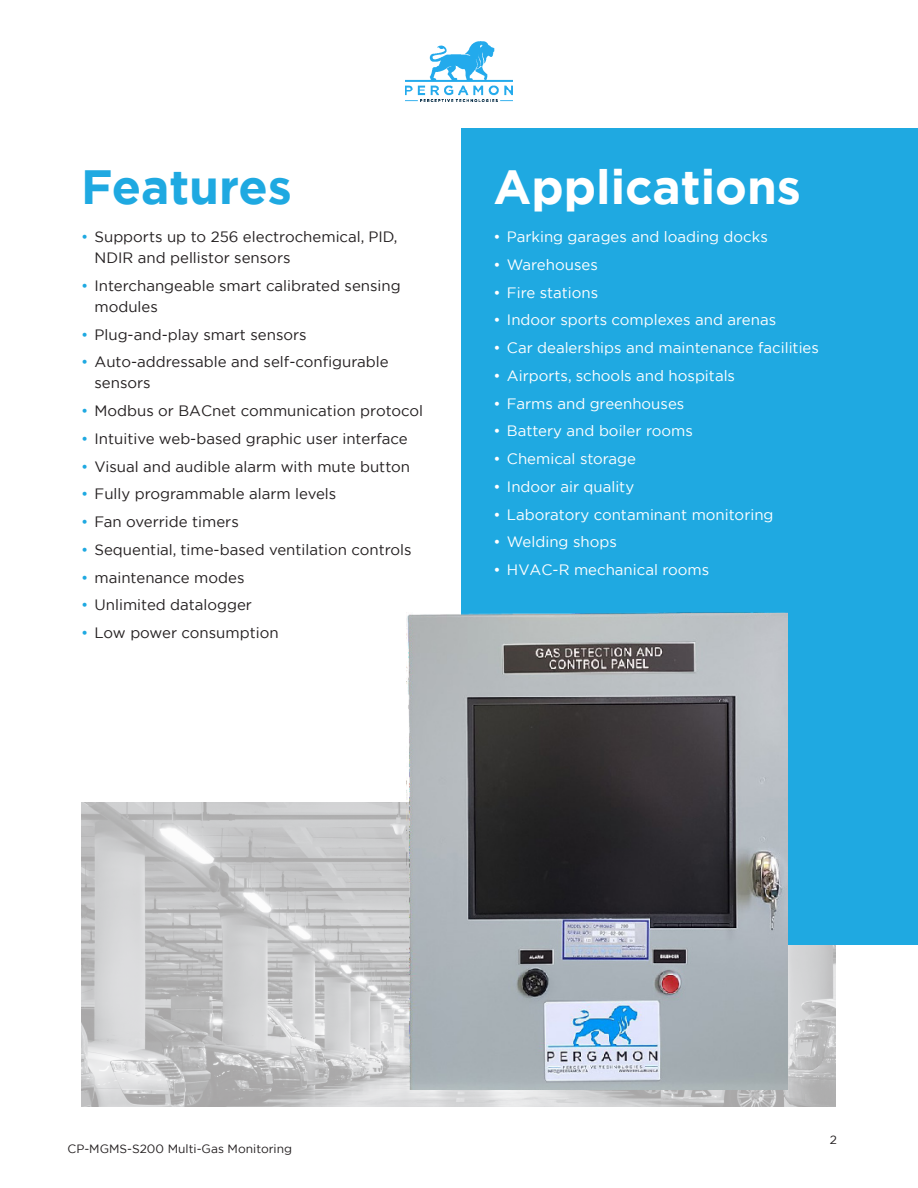
<style>
.page{position:relative;width:918px;height:1188px;background:#fff}
.page>*{position:absolute;margin:0;border:0;box-sizing:border-box;transform-origin:0 0}
.t1{font:700 48px "Gotham";color:#fff}
.t2{font:700 48px "Gotham";color:#1fa9e1}
.t3{font:15px/21px "Gotham";color:#231f20}
.t4{font:15px "Gotham";color:#fff}
.t5{font:12px "Gotham";color:#231f20}
.s1{color:#1fa9e1}
</style>
<div class="page">
<img style="left:405px;top:42px;width:108px;height:60px">
<img style="left:81px;top:802px;width:755px;height:305px">
<div style="left:462px;top:128px;width:456px;height:817px;background:#1fa9e1"></div>
<img style="left:406px;top:612px;width:382px;height:478px">
<h1 class="t2" style="left:81px;top:155px;width:213px">Features</h1>
<p class="t3" style="left:94px;top:226px;width:305px;text-indent:-14px"><span class="s1">•</span> Supports up to 256 electrochemical, PID,<br>NDIR and pellistor sensors</p>
<p class="t3" style="left:94px;top:275px;width:308px;text-indent:-14px"><span class="s1">•</span> Interchangeable smart calibrated sensing modules</p>
<p class="t3" style="left:81px;top:324px;width:227px"><span class="s1">•</span> Plug-and-play smart sensors</p>
<p class="t3" style="left:94px;top:351px;width:296px;text-indent:-14px"><span class="s1">•</span> Auto-addressable and self-configurable sensors</p>
<p class="t3" style="left:81px;top:400px;width:344px"><span class="s1">•</span> Modbus or BACnet communication protocol</p>
<p class="t3" style="left:81px;top:428px;width:328px"><span class="s1">•</span> Intuitive web-based graphic user interface</p>
<p class="t3" style="left:81px;top:456px;width:331px"><span class="s1">•</span> Visual and audible alarm with mute button</p>
<p class="t3" style="left:81px;top:483px;width:257px"><span class="s1">•</span> Fully programmable alarm levels</p>
<p class="t3" style="left:81px;top:511px;width:159px"><span class="s1">•</span> Fan override timers</p>
<p class="t3" style="left:81px;top:539px;width:332px"><span class="s1">•</span> Sequential, time-based ventilation controls</p>
<p class="t3" style="left:81px;top:567px;width:165px"><span class="s1">•</span> maintenance modes</p>
<p class="t3" style="left:81px;top:594px;width:173px"><span class="s1">•</span> Unlimited datalogger</p>
<p class="t3" style="left:81px;top:622px;width:199px"><span class="s1">•</span> Low power consumption</p>
<h1 class="t1" style="left:493px;top:155px;width:309px">Applications</h1>
<p class="t4" style="left:493px;top:227px;width:276px">• Parking garages and loading docks</p>
<p class="t4" style="left:493px;top:255px;width:106px">• Warehouses</p>
<p class="t4" style="left:493px;top:283px;width:106px">• Fire stations</p>
<p class="t4" style="left:493px;top:311px;width:284px">• Indoor sports complexes and arenas</p>
<p class="t4" style="left:493px;top:338px;width:327px">• Car dealerships and maintenance facilities</p>
<p class="t4" style="left:493px;top:366px;width:243px">• Airports, schools and hospitals</p>
<p class="t4" style="left:493px;top:394px;width:192px">• Farms and greenhouses</p>
<p class="t4" style="left:493px;top:422px;width:201px">• Battery and boiler rooms</p>
<p class="t4" style="left:493px;top:449px;width:144px">• Chemical storage</p>
<p class="t4" style="left:493px;top:477px;width:142px">• Indoor air quality</p>
<p class="t4" style="left:493px;top:505px;width:282px">• Laboratory contaminant monitoring</p>
<p class="t4" style="left:493px;top:533px;width:125px">• Welding shops</p>
<p class="t4" style="left:493px;top:560px;width:217px">• HVAC-R mechanical rooms</p>
<p class="t5" style="left:68px;top:1141px;width:226px">CP-MGMS-S200 Multi-Gas Monitoring</p>
<p class="t5" style="left:830px;top:1132px;width:9px">2</p>
</div>
